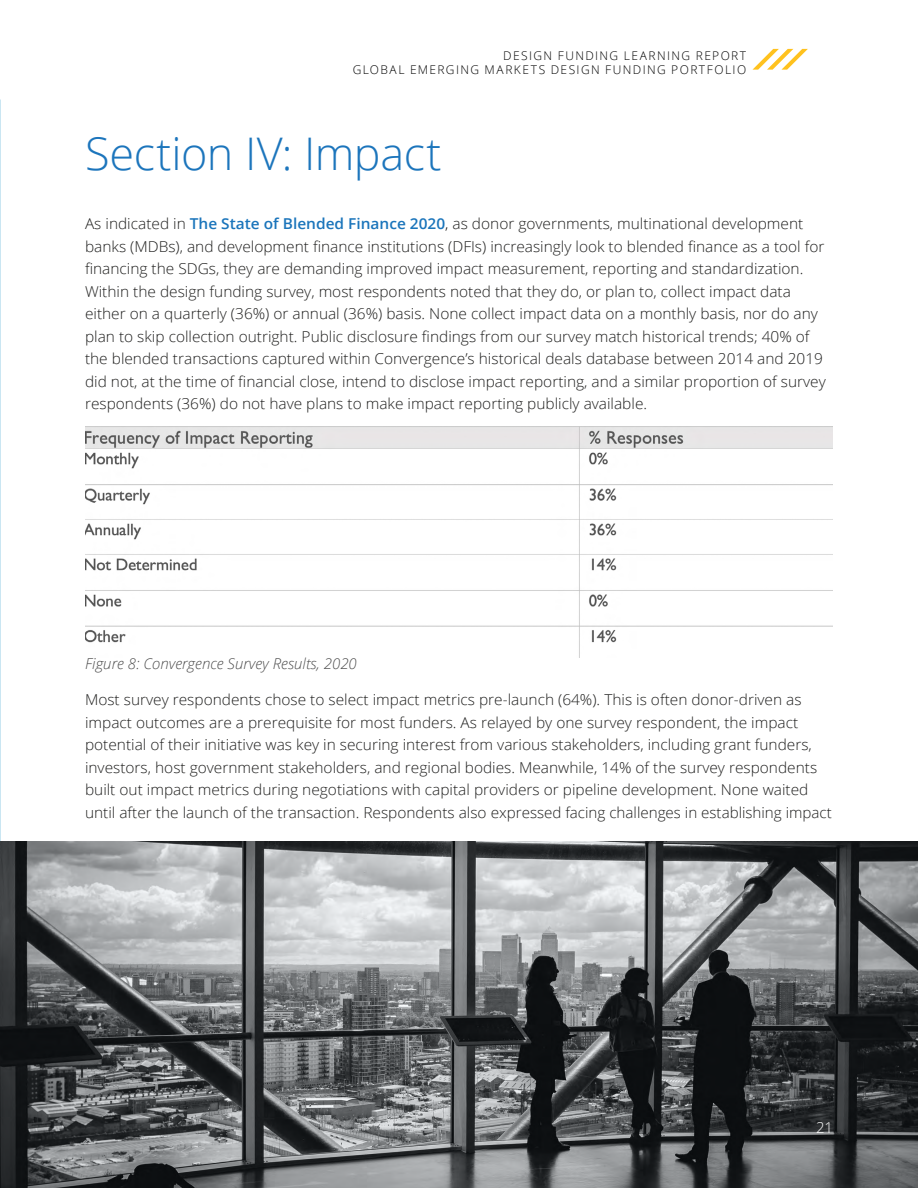
<style>
.page{position:relative;width:918px;height:1188px;background:#fff}
.page>*{position:absolute;margin:0;border:0;box-sizing:border-box;transform-origin:0 0}
.t1{font:300 45px "Open Sans";letter-spacing:-.005em;color:#1c75bc}
.t2{font:300 15px/22.5px "Open Sans";color:#20201f}
.t3{font:italic 300 15px "Open Sans";color:#000}
.t4{font:300 15px "Open Sans";color:#fff}
.t5{font:300 12px/14.4px "Open Sans";letter-spacing:.115em;color:#000;text-align:right}
.s1{font-weight:600;color:#1b75bb}
.s2{color:#000}
</style>
<div class="page">
<svg style="left:753px;top:49px;width:55px;height:21px"></svg>
<img style="left:85px;top:426px;width:748px;height:232px">
<img style="left:0;top:842px;width:918px;height:346px">
<p class="t5" style="left:353px;top:48px;width:395px">DESIGN FUNDING LEARNING REPORT<br>GLOBAL EMERGING MARKETS DESIGN FUNDING PORTFOLIO</p>
<h1 class="t1" style="left:85px;top:123px;width:358px">Section IV: Impact</h1>
<p class="t2" style="left:85px;top:212px;width:742px">As indicated in <span class="s1">The State of Blended Finance 2020</span><span class="s2">,</span> as donor governments, multinational development banks (MDBs), and development finance institutions (DFIs) increasingly look to blended finance as a tool for financing the SDGs, they are demanding improved impact measurement, reporting and standardization.<br>Within the design funding survey, most respondents noted that they do, or plan to, collect impact data either on a quarterly (36%) or annual (36%) basis. None collect impact data on a monthly basis, nor do any plan to skip collection outright. Public disclosure findings from our survey match historical trends; 40% of the blended transactions captured within Convergence’s historical deals database between 2014 and 2019 did not, at the time of financial close, intend to disclose impact reporting, and a similar proportion of survey respondents (36%) do not have plans to make impact reporting publicly available.</p>
<p class="t3" style="left:85px;top:653px;width:273px">Figure 8: Convergence Survey Results, 2020</p>
<p class="t2" style="left:85px;top:688px;width:748px">Most survey respondents chose to select impact metrics pre-launch (64%). This is often donor-driven as impact outcomes are a prerequisite for most funders. As relayed by one survey respondent, the impact potential of their initiative was key in securing interest from various stakeholders, including grant funders, investors, host government stakeholders, and regional bodies. Meanwhile, 14% of the survey respondents built out impact metrics during negotiations with capital providers or pipeline development. None waited until after the launch of the transaction. Respondents also expressed facing challenges in establishing impact</p>
<p class="t4" style="left:816px;top:1118px;width:18px">21</p>
</div>
